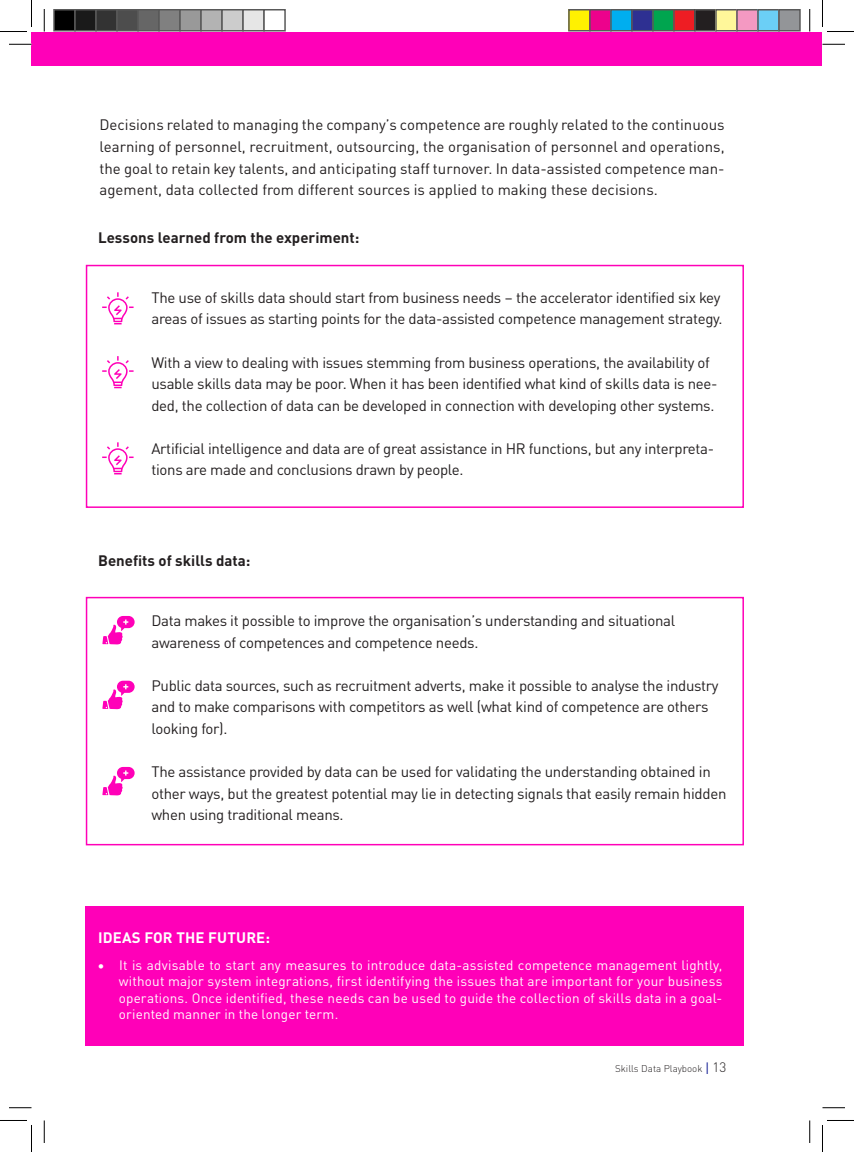
<style>
.page{position:relative;width:854px;height:1152px;background:#fff}
.page>*{position:absolute;margin:0;border:0;box-sizing:border-box;transform-origin:0 0}
._001_Leipis{font:15px/21.6px "DIN Pro";letter-spacing:-.02em;color:#231f20}
._001_Leipis-2{font:700 15px "DIN Pro";color:#231f20}
.Nelostaso_O{font:700 15px "DIN Pro";color:#231f20}
.Nelostaso_O-2{font:700 15px "DIN Pro";letter-spacing:.01em;color:#fff}
._001_Leipis-3{font:13.5px/16.5px "DIN Pro";letter-spacing:.01em;color:#fff;text-align:justify}
.t1{font:300 9.75px "DIN Pro";color:#231f20}
.s1{font-weight:400;font-size:13.5px;color:#141f94}
.s2{font-size:13.5px}
</style>
<div class="page">
<div style="left:86px;top:906px;width:658px;height:139px;background:#ff00b8"></div>
<div style="left:86px;top:265px;width:658px;height:243px;border:2px solid #ff00b8"></div>
<div style="left:86px;top:597px;width:658px;height:248px;border:2px solid #ff00b8"></div>
<svg style="left:102px;top:292px;width:32px;height:32px"></svg>
<svg style="left:102px;top:356px;width:32px;height:32px"></svg>
<svg style="left:102px;top:442px;width:32px;height:32px"></svg>
<svg style="left:102px;top:616px;width:33px;height:28px"></svg>
<svg style="left:102px;top:680px;width:33px;height:29px"></svg>
<svg style="left:102px;top:767px;width:33px;height:28px"></svg>
<div style="left:32px;top:32px;width:790px;height:34px;background:#ff00b8"></div>
<svg style="left:9px;top:44px;width:23px;height:1px"></svg>
<svg style="left:822px;top:44px;width:23px;height:1px"></svg>
<svg style="left:9px;top:1107px;width:23px;height:1px"></svg>
<svg style="left:822px;top:1107px;width:23px;height:1px"></svg>
<svg style="left:44px;top:9px;width:1px;height:22px"></svg>
<svg style="left:44px;top:1120px;width:1px;height:23px"></svg>
<svg style="left:809px;top:9px;width:1px;height:22px"></svg>
<svg style="left:809px;top:1120px;width:1px;height:23px"></svg>
<svg style="left:0;top:0;width:32px;height:32px"></svg>
<svg style="left:0;top:1120px;width:32px;height:32px"></svg>
<svg style="left:822px;top:0;width:32px;height:32px"></svg>
<svg style="left:822px;top:1120px;width:32px;height:32px"></svg>
<div style="left:54px;top:10px;width:21px;height:21px;background:#000"></div>
<div style="left:53px;top:9px;width:23px;height:22px;border:2px solid #595959"></div>
<div style="left:75px;top:10px;width:21px;height:21px;background:#1a1a1a"></div>
<div style="left:74px;top:9px;width:23px;height:22px;border:2px solid #595959"></div>
<div style="left:96px;top:10px;width:21px;height:21px;background:#333"></div>
<div style="left:95px;top:9px;width:23px;height:22px;border:2px solid #595959"></div>
<div style="left:117px;top:10px;width:21px;height:21px;background:#4d4d4d"></div>
<div style="left:116px;top:9px;width:23px;height:22px;border:2px solid #595959"></div>
<div style="left:138px;top:10px;width:21px;height:21px;background:#666"></div>
<div style="left:137px;top:9px;width:23px;height:22px;border:2px solid #595959"></div>
<div style="left:159px;top:10px;width:21px;height:21px;background:#808080"></div>
<div style="left:158px;top:9px;width:23px;height:22px;border:2px solid #595959"></div>
<div style="left:180px;top:10px;width:21px;height:21px;background:#999"></div>
<div style="left:179px;top:9px;width:23px;height:22px;border:2px solid #595959"></div>
<div style="left:201px;top:10px;width:21px;height:21px;background:#b3b3b3"></div>
<div style="left:200px;top:9px;width:23px;height:22px;border:2px solid #595959"></div>
<div style="left:222px;top:10px;width:21px;height:21px;background:#ccc"></div>
<div style="left:221px;top:9px;width:23px;height:22px;border:2px solid #595959"></div>
<div style="left:243px;top:10px;width:21px;height:21px;background:#e6e6e6"></div>
<div style="left:242px;top:9px;width:23px;height:22px;border:2px solid #595959"></div>
<div style="left:263px;top:9px;width:23px;height:22px;border:2px solid #595959"></div>
<div style="left:569px;top:10px;width:21px;height:21px;background:#fff101"></div>
<div style="left:568px;top:9px;width:23px;height:22px;border:2px solid #595959"></div>
<div style="left:590px;top:10px;width:21px;height:21px;background:#ed028c"></div>
<div style="left:589px;top:9px;width:23px;height:22px;border:2px solid #595959"></div>
<div style="left:611px;top:10px;width:21px;height:21px;background:#00aeef"></div>
<div style="left:610px;top:9px;width:23px;height:22px;border:2px solid #595959"></div>
<div style="left:632px;top:10px;width:21px;height:21px;background:#2e3092"></div>
<div style="left:631px;top:9px;width:23px;height:22px;border:2px solid #595959"></div>
<div style="left:653px;top:10px;width:21px;height:21px;background:#00a54f"></div>
<div style="left:652px;top:9px;width:23px;height:22px;border:2px solid #595959"></div>
<div style="left:674px;top:10px;width:21px;height:21px;background:#ee1d23"></div>
<div style="left:673px;top:9px;width:23px;height:22px;border:2px solid #595959"></div>
<div style="left:695px;top:10px;width:21px;height:21px;background:#231f20"></div>
<div style="left:694px;top:9px;width:23px;height:22px;border:2px solid #595959"></div>
<div style="left:716px;top:10px;width:21px;height:21px;background:#fff79a"></div>
<div style="left:715px;top:9px;width:23px;height:22px;border:2px solid #595959"></div>
<div style="left:737px;top:10px;width:21px;height:21px;background:#f499c2"></div>
<div style="left:736px;top:9px;width:23px;height:22px;border:2px solid #595959"></div>
<div style="left:758px;top:10px;width:21px;height:21px;background:#6bcff6"></div>
<div style="left:757px;top:9px;width:23px;height:22px;border:2px solid #595959"></div>
<div style="left:779px;top:10px;width:21px;height:21px;background:#939598"></div>
<div style="left:778px;top:9px;width:23px;height:22px;border:2px solid #595959"></div>
<p class="_001_Leipis" style="left:100px;top:113px;width:627px;text-align:justify">Decisions related to managing the company’s competence are roughly related to the continuous learning of personnel, recruitment, outsourcing, the organisation of personnel and operations, the goal to retain key talents, and anticipating staff turnover. In data-assisted competence man&shy;agement, data collected from different sources is applied to making these decisions.</p>
<p class="_001_Leipis-2" style="left:98px;top:226px;width:263px">Lessons learned from the experiment:</p>
<p class="_001_Leipis" style="left:151px;top:286px;width:573px">The use of skills data should start from business needs – the accelerator identified six key areas of issues as starting points for the data-assisted competence management strategy.</p>
<p class="_001_Leipis" style="left:151px;top:350px;width:568px">With a view to dealing with issues stemming from business operations, the availability of usable skills data may be poor. When it has been identified what kind of skills data is nee&shy;ded, the collection of data can be developed in connection with developing other systems.</p>
<p class="_001_Leipis" style="left:151px;top:436px;width:564px">Artificial intelligence and data are of great assistance in HR functions, but any interpreta&shy;tions are made and conclusions drawn by people.</p>
<p class="Nelostaso_O" style="left:98px;top:549px;width:154px">Benefits of skills data:</p>
<p class="_001_Leipis" style="left:151px;top:609px;width:525px">Data makes it possible to improve the organisation’s understanding and situational awareness of competences and competence needs.</p>
<p class="_001_Leipis" style="left:151px;top:673px;width:569px">Public data sources, such as recruitment adverts, make it possible to analyse the industry and to make comparisons with competitors as well (what kind of competence are others looking for).</p>
<p class="_001_Leipis" style="left:151px;top:760px;width:576px">The assistance provided by data can be used for validating the understanding obtained in other ways, but the greatest potential may lie in detecting signals that easily remain hidden when using traditional means.</p>
<p class="Nelostaso_O-2" style="left:98px;top:926px;width:173px">IDEAS FOR THE FUTURE:</p>
<p class="_001_Leipis-3" style="left:119px;top:956px;width:605px;text-indent:-21px">• It is advisable to start any measures to introduce data-assisted competence management lightly, without major system integrations, first identifying the issues that are important for your business operations. Once identified, these needs can be used to guide the collection of skills data in a goal&shy;oriented manner in the longer term.</p>
<p class="t1" style="left:615px;top:1061px;width:113px">Skills Data Playbook <span class="s1">|</span> <span class="s2">13</span></p>
</div>
